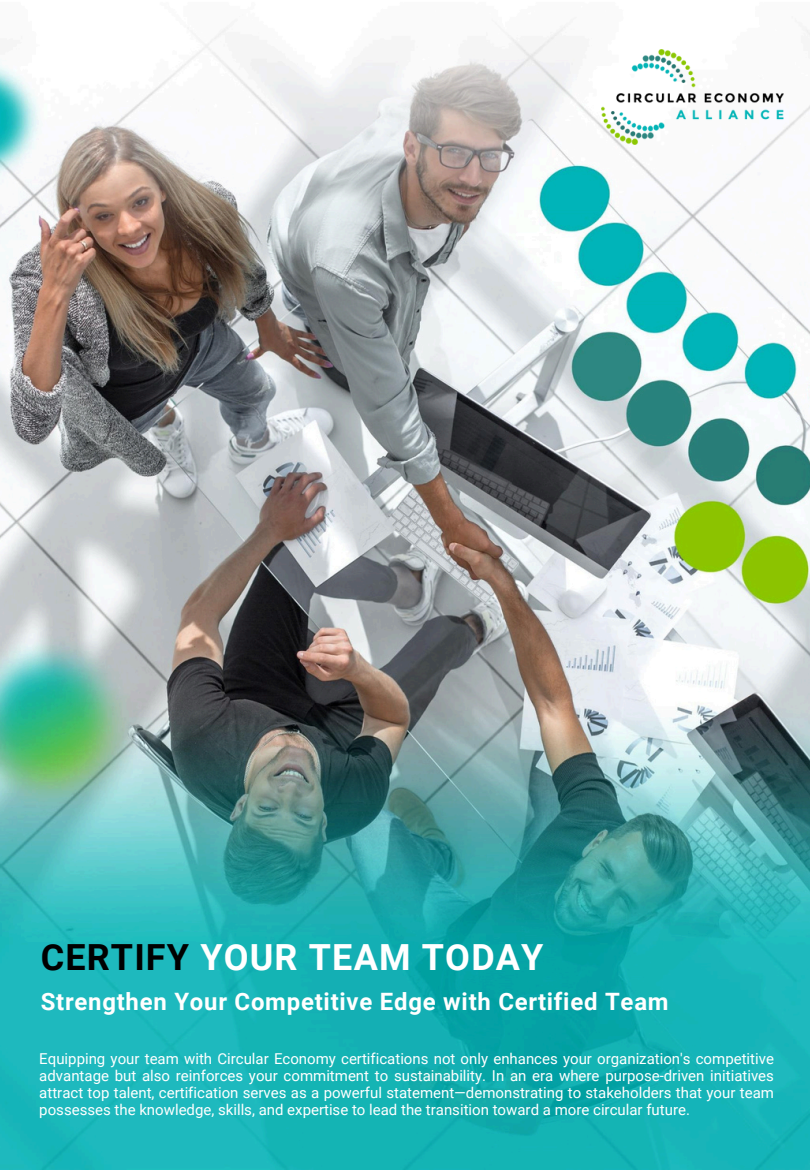
<style>
.page{position:relative;width:810px;height:1170px;background:#fff}
.page>*{position:absolute;margin:0;border:0;box-sizing:border-box;transform-origin:0 0}
.t1{font:700 36px "Roboto";letter-spacing:.035em;color:#fff}
.t2{font:700 24px "Roboto";letter-spacing:.03em;color:#fff}
.t3{font:15px/16.8px "Roboto";color:#fff;text-align:justify}
.s1{color:#000}
</style>
<div class="page">
<img style="left:0;top:26px;width:810px;height:1144px">
<img style="left:602px;top:49px;width:182px;height:96px">
<p class="t1" style="left:41px;top:937px;width:504px"><span class="s1">CERTIFY</span> YOUR TEAM TODAY</p>
<h1 class="t2" style="left:41px;top:988px;width:629px">Strengthen Your Competitive Edge with Certified Team</h1>
<p class="t3" style="left:39px;top:1050px;width:736px">Equipping your team with Circular Economy certifications not only enhances your organization's competitive advantage but also reinforces your commitment to sustainability. In an era where purpose-driven initiatives attract top talent, certification serves as a powerful statement—demonstrating to stakeholders that your team possesses the knowledge, skills, and expertise to lead the transition toward a more circular future.</p>
</div>
